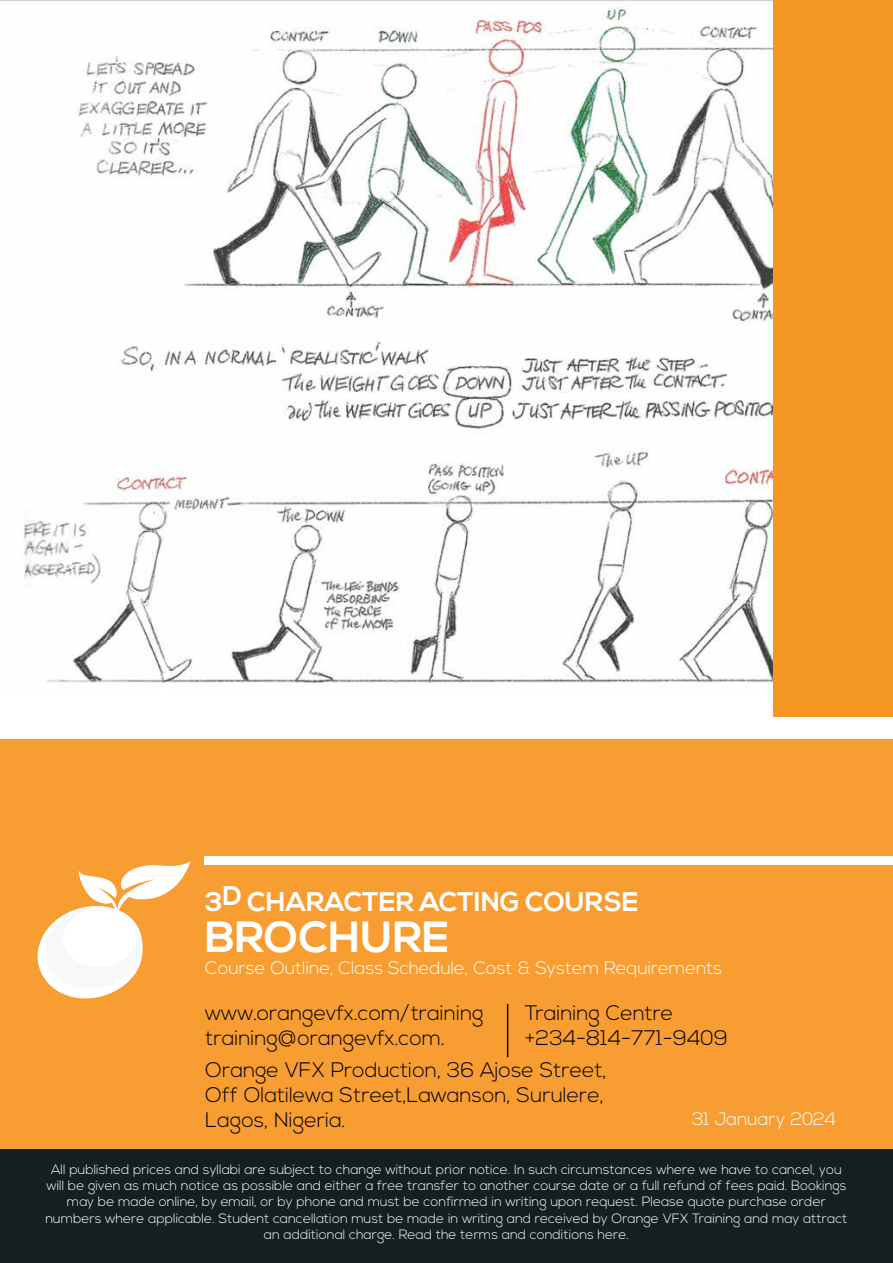
<style>
.page{position:relative;width:893px;height:1263px;background:#fff}
.page>*{position:absolute;margin:0;border:0;box-sizing:border-box;transform-origin:0 0}
.t1{font:700 43.5px "Nexa";color:#fff}
.t2{font:700 27px "Nexa";color:#fff}
.t3{font:300 21px/25.2px "Nexa";color:#000}
.t4{font:300 18px "Nexa";color:#fff}
.t5{font:300 13.5px/16.2px "Nexa";color:#fff;text-align:center}
</style>
<div class="page">
<img style="left:0;top:0;width:774px;height:689px">
<div style="left:0;top:739px;width:893px;height:524px;background:#f89d32"></div>
<svg style="left:37px;top:861px;width:154px;height:138px"></svg>
<div style="left:0;top:1149px;width:893px;height:114px;background:#131f20"></div>
<div style="left:205px;top:856px;width:688px;height:9px;background:#fff"></div>
<div style="left:774px;top:0;width:119px;height:717px;background:#f59723"></div>
<hr style="left:507px;top:1004px;width:1px;height:53px;background:#000">
<h2 class="t2" style="left:205px;top:886px;width:435px">3D CHARACTER ACTING COURSE</h2>
<h1 class="t1" style="left:205px;top:911px;width:245px">BROCHURE</h1>
<h3 class="t4" style="left:205px;top:958px;width:518px">Course Outline, Class Schedule, Cost &amp; System Requirements</h3>
<h3 class="t3" style="left:205px;top:1001px;width:280px">www.orangevfx.com/training training@orangevfx.com.</h3>
<h3 class="t3" style="left:525px;top:1001px;width:204px">Training Centre +234-814-771-9409</h3>
<h3 class="t3" style="left:205px;top:1058px;width:403px">Orange VFX Production, 36 Ajose Street,<br>Off Olatilewa Street,Lawanson, Surulere,<br>Lagos, Nigeria.</h3>
<h3 class="t4" style="left:692px;top:1109px;width:145px">31 January 2024</h3>
<p class="t5" style="left:45px;top:1162px;width:803px">All published prices and syllabi are subject to change without prior notice. In such circumstances where we have to cancel, you will be given as much notice as possible and either a free transfer to another course date or a full refund of fees paid. Bookings may be made online, by email, or by phone and must be confirmed in writing upon request. Please quote purchase order numbers where applicable. Student cancellation must be made in writing and received by Orange VFX Training and may attract an additional charge. Read the terms and conditions here.</p>
</div>
